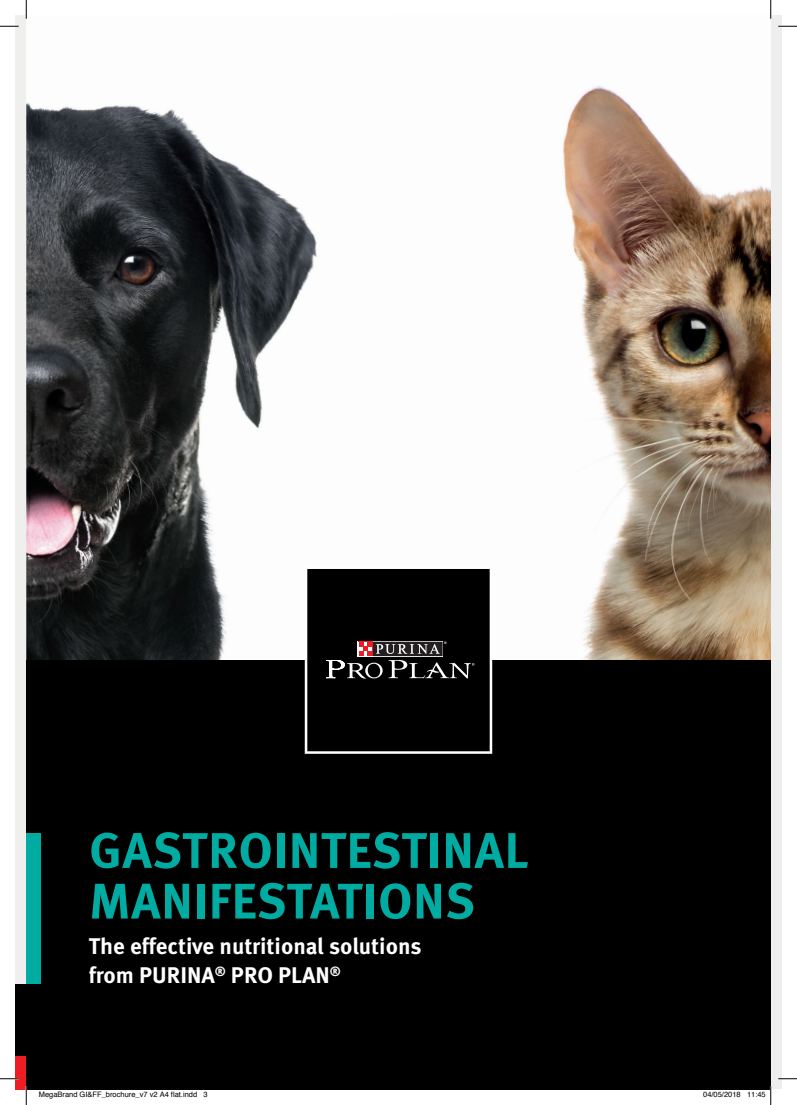
<style>
.page{position:relative;width:797px;height:1105px;background:#fff}
.page>*{position:absolute;margin:0;border:0;box-sizing:border-box;transform-origin:0 0}
.t1{font:700 50px/50.6px "Meta Pro";letter-spacing:.01em;color:#00aca2}
.t2{font:700 22.62px/28.8px "Meta Pro";color:#fff}
.t3{font:7.5px "Helvetica";color:#000}
</style>
<div class="page">
<div style="left:770px;top:16px;width:11px;height:1073px;background:#efeeee"></div>
<img style="left:26px;top:103px;width:291px;height:557px">
<img style="left:563px;top:85px;width:207px;height:575px">
<div style="left:26px;top:660px;width:744px;height:429px;background:#000001"></div>
<svg style="left:305px;top:566px;width:187px;height:188px"></svg>
<div style="left:26px;top:833px;width:14px;height:151px;background:#00aca2"></div>
<div style="left:16px;top:16px;width:10px;height:1063px;background:#eff0ed"></div>
<div style="left:16px;top:984px;width:10px;height:95px;background:#000001"></div>
<div style="left:16px;top:1056px;width:10px;height:33px;background:#ee1d23"></div>
<svg style="left:0;top:25px;width:19px;height:2px"></svg>
<svg style="left:778px;top:25px;width:19px;height:2px"></svg>
<svg style="left:0;top:1078px;width:19px;height:1px"></svg>
<svg style="left:778px;top:1078px;width:19px;height:1px"></svg>
<svg style="left:25px;top:0;width:2px;height:19px"></svg>
<svg style="left:25px;top:1086px;width:2px;height:19px"></svg>
<svg style="left:770px;top:0;width:1px;height:19px"></svg>
<svg style="left:747px;top:1086px;width:24px;height:19px"></svg>
<p class="t1" style="left:89px;top:822px;width:441px">GASTROINTESTINAL<br>MANIFESTATIONS</p>
<p class="t2" style="left:89px;top:931px;width:334px">The effective nutritional solutions from PURINA<sup>®</sup> PRO PLAN<sup>®</sup></p>
<p class="t3" style="left:39px;top:1089px;width:170px">MegaBrand GI&amp;FF_brochure_v7 v2 A4 flat.indd 3</p>
<p class="t3" style="left:703px;top:1089px;width:64px">04/05/2018 11:45</p>
</div>
